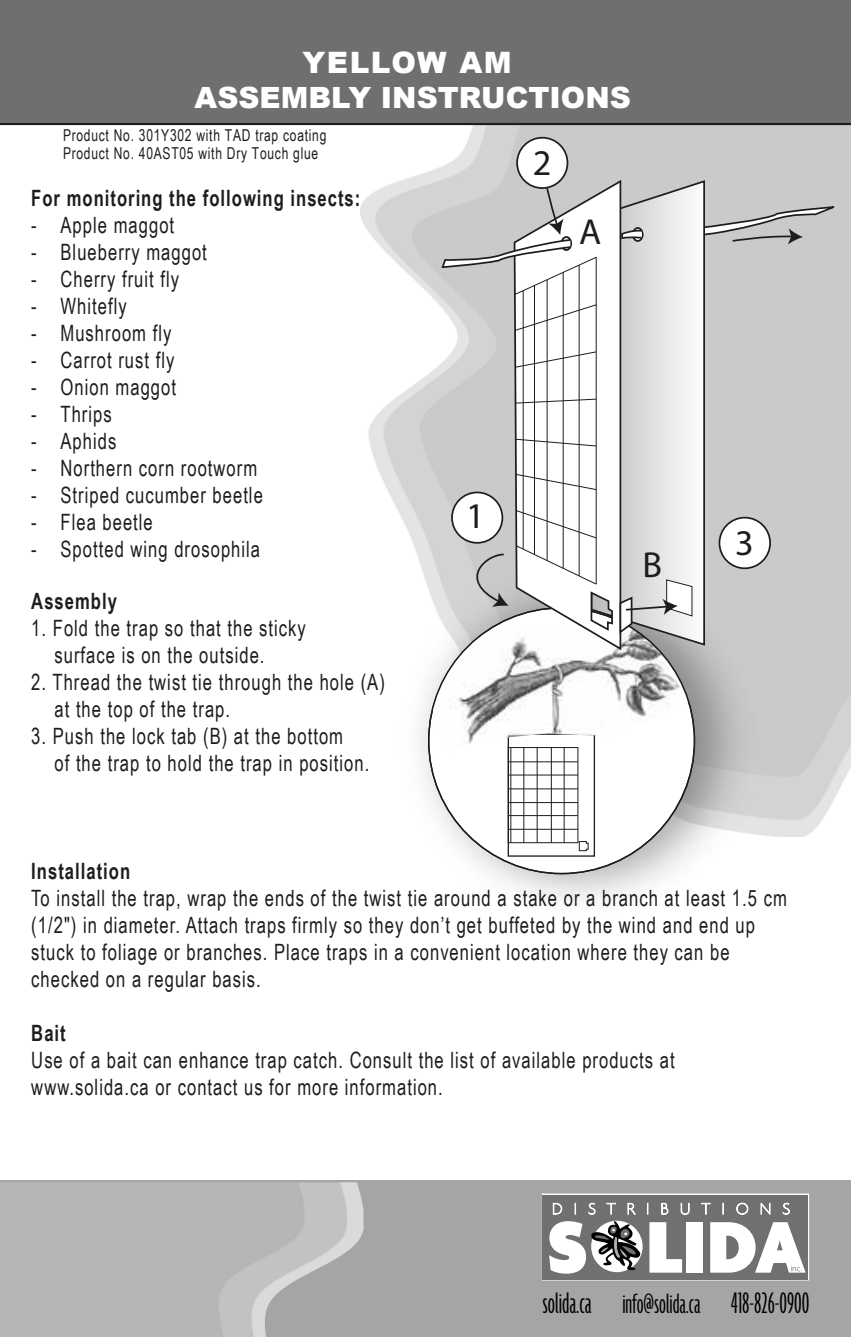
<style>
.page{position:relative;width:851px;height:1337px;background:#fff}
.page>*{position:absolute;margin:0;border:0;box-sizing:border-box;transform-origin:0 0}
.t1{font:36.23px "Myriad Pro";color:#1d1d1b}
.t2{font:300 ultra-condensed 32.18px "Agenda";color:#010101}
.t3{font:900 29.47px "Arial";letter-spacing:.05em;color:#fff}
.t4{font:900 29.25px "Arial";color:#fff}
.t5{font:22.5px/27px "Arial Narrow";letter-spacing:.05em;color:#1d1d1b;scale:.9 1}
.t6{font:700 22.5px "Arial Narrow";letter-spacing:.05em;color:#1d1d1b;scale:.9 1}
.t7{font:16.43px/17.8px "Arial Narrow";letter-spacing:.05em;color:#1e1e1c;scale:.9 1}
.s1{font-size:30.38px}
</style>
<div class="page">
<div style="left:0;top:1180px;width:850px;height:156px;background:#a6a5a5"></div>
<img style="left:360px;top:125px;width:490px;height:711px">
<img style="left:360px;top:522px;width:439px;height:377px">
<div style="left:0;top:0;width:850px;height:125px;background:#706f6f"></div>
<div style="left:428px;top:608px;width:266px;height:265px;background:#fff;border-radius:50%"></div>
<svg style="left:578px;top:841px;width:10px;height:10px"></svg>
<div style="left:507px;top:733px;width:88px;height:123px;border:1px solid #1d1d1b"></div>
<div style="left:508px;top:747px;width:70px;height:96px;border:1px solid #1d1d1b"></div>
<hr style="left:508px;top:761px;width:70px;height:1px;background:#1d1d1b">
<hr style="left:508px;top:774px;width:70px;height:1px;background:#1d1d1b">
<hr style="left:508px;top:788px;width:70px;height:1px;background:#1d1d1b">
<hr style="left:508px;top:802px;width:70px;height:1px;background:#1d1d1b">
<hr style="left:508px;top:815px;width:70px;height:1px;background:#1d1d1b">
<hr style="left:508px;top:829px;width:70px;height:1px;background:#1d1d1b">
<hr style="left:510px;top:747px;width:1px;height:95px;background:#1d1d1b">
<hr style="left:523px;top:747px;width:1px;height:95px;background:#1d1d1b">
<hr style="left:536px;top:747px;width:1px;height:95px;background:#1d1d1b">
<hr style="left:551px;top:747px;width:1px;height:95px;background:#1d1d1b">
<hr style="left:563px;top:747px;width:1px;height:95px;background:#1d1d1b">
<img style="left:432px;top:622px;width:257px;height:131px">
<img style="left:0;top:1182px;width:315px;height:154px">
<svg style="left:622px;top:179px;width:83px;height:468px"></svg>
<svg style="left:512px;top:178px;width:110px;height:474px"></svg>
<svg style="left:514px;top:304px;width:83px;height:28px"></svg>
<svg style="left:514px;top:351px;width:83px;height:18px"></svg>
<svg style="left:514px;top:398px;width:83px;height:6px"></svg>
<svg style="left:514px;top:438px;width:83px;height:9px"></svg>
<svg style="left:514px;top:472px;width:83px;height:18px"></svg>
<svg style="left:514px;top:508px;width:83px;height:77px"></svg>
<div style="left:632px;top:227px;width:11px;height:15px;border:2px solid #1d1d1b;border-radius:50%"></div>
<svg style="left:620px;top:228px;width:21px;height:12px"></svg>
<hr style="left:595px;top:257px;width:1px;height:327px;background:#1d1d1b">
<hr style="left:522px;top:291px;width:1px;height:258px;background:#1d1d1b">
<hr style="left:534px;top:285px;width:1px;height:269px;background:#1d1d1b">
<hr style="left:546px;top:280px;width:1px;height:280px;background:#1d1d1b">
<hr style="left:562px;top:272px;width:1px;height:296px;background:#1d1d1b">
<hr style="left:578px;top:265px;width:1px;height:310px;background:#1d1d1b">
<svg style="left:455px;top:553px;width:53px;height:54px"></svg>
<svg style="left:697px;top:207px;width:138px;height:37px"></svg>
<svg style="left:441px;top:186px;width:156px;height:111px"></svg>
<div style="left:517px;top:138px;width:50px;height:50px;background:#fff;border-radius:50%"></div>
<div style="left:516px;top:137px;width:52px;height:52px;border:2px solid #1d1d1b;border-radius:50%"></div>
<div style="left:452px;top:492px;width:50px;height:51px;background:#fff;border-radius:50%"></div>
<div style="left:451px;top:491px;width:52px;height:52px;border:2px solid #1d1d1b;border-radius:50%"></div>
<div style="left:719px;top:517px;width:51px;height:51px;background:#fff;border-radius:50%"></div>
<div style="left:718px;top:517px;width:53px;height:52px;border:2px solid #1d1d1b;border-radius:50%"></div>
<svg style="left:618px;top:579px;width:74px;height:56px"></svg>
<svg style="left:542px;top:1193px;width:267px;height:87px"></svg>
<div style="left:543px;top:1194px;width:265px;height:85px;background:#70706f"></div>
<svg style="left:649px;top:1222px;width:33px;height:50px"></svg>
<div style="left:686px;top:1222px;width:17px;height:50px;background:#fff"></div>
<svg style="left:553px;top:1203px;width:9px;height:11px"></svg>
<svg style="left:588px;top:1203px;width:7px;height:11px"></svg>
<svg style="left:606px;top:1203px;width:9px;height:11px"></svg>
<svg style="left:627px;top:1203px;width:8px;height:11px"></svg>
<svg style="left:661px;top:1203px;width:7px;height:11px"></svg>
<svg style="left:680px;top:1203px;width:9px;height:11px"></svg>
<svg style="left:701px;top:1203px;width:9px;height:11px"></svg>
<svg style="left:736px;top:1202px;width:12px;height:12px"></svg>
<svg style="left:760px;top:1203px;width:10px;height:11px"></svg>
<svg style="left:782px;top:1203px;width:7px;height:11px"></svg>
<svg style="left:549px;top:1220px;width:91px;height:53px"></svg>
<svg style="left:710px;top:1222px;width:95px;height:50px"></svg>
<h3 class="t3" style="left:302px;top:41px;width:211px">YELLOW AM</h3>
<h3 class="t4" style="left:194px;top:76px;width:438px">ASSEMBLY INSTRUCTIONS</h3>
<p class="t7" style="left:63px;top:126px;width:294px">Product No. 301Y302 with TAD trap coating<br>Product No. 40AST05 with Dry Touch glue</p>
<p class="t6" style="left:31px;top:181px;width:367px">For monitoring the following insects:</p>
<p class="t5" style="left:31px;top:211px;width:160px">- Apple maggot</p>
<p class="t5" style="left:31px;top:238px;width:196px">- Blueberry maggot</p>
<p class="t5" style="left:31px;top:265px;width:166px">- Cherry fruit fly</p>
<p class="t5" style="left:31px;top:292px;width:107px">- Whitefly</p>
<p class="t5" style="left:31px;top:319px;width:157px">- Mushroom fly</p>
<p class="t5" style="left:31px;top:346px;width:160px">- Carrot rust fly</p>
<p class="t5" style="left:31px;top:373px;width:162px">- Onion maggot</p>
<p class="t5" style="left:31px;top:400px;width:91px">- Thrips</p>
<p class="t5" style="left:31px;top:427px;width:96px">- Aphids</p>
<p class="t5" style="left:31px;top:454px;width:252px">- Northern corn rootworm</p>
<p class="t5" style="left:31px;top:481px;width:259px">- Striped cucumber beetle</p>
<p class="t5" style="left:31px;top:508px;width:136px">- Flea beetle</p>
<p class="t5" style="left:31px;top:535px;width:256px">- Spotted wing drosophila</p>
<p class="t6" style="left:31px;top:584px;width:97px">Assembly</p>
<p class="t5" style="left:54px;top:613px;width:281px;text-indent:-23px">1. Fold the trap so that the sticky surface is on the outside.</p>
<p class="t5" style="left:54px;top:667px;width:368px;text-indent:-23px">2. Thread the twist tie through the hole (A) at the top of the trap.</p>
<p class="t5" style="left:54px;top:721px;width:351px;text-indent:-23px">3. Push the lock tab (B) at the bottom<br>of the trap to hold the trap in position.</p>
<h1 class="t1" style="left:533px;top:140px;width:20px">2</h1>
<h1 class="t1" style="left:579px;top:209px;width:24px">A</h1>
<h1 class="t1" style="left:466px;top:493px;width:20px">1</h1>
<h1 class="t1" style="left:642px;top:543px;width:21px">B</h1>
<h1 class="t1" style="left:735px;top:520px;width:20px">3</h1>
<p class="t6" style="left:31px;top:854px;width:111px">Installation</p>
<p class="t5" style="left:31px;top:883px;width:840px">To install the trap, wrap the ends of the twist tie around a stake or a branch at least 1.5 cm (1/2") in diameter. Attach traps firmly so they don’t get buffeted by the wind and end up stuck to foliage or branches. Place traps in a convenient location where they can be checked on a regular basis.</p>
<p class="t6" style="left:31px;top:1016px;width:40px">Bait</p>
<p class="t5" style="left:31px;top:1045px;width:716px">Use of a bait can enhance trap catch. Consult the list of available products at www.solida.ca or contact us for more information.</p>
<h2 class="t2" style="left:542px;top:1285px;width:268px">solida.ca <span class="s1">info@solida.ca</span> 418-826-0900</h2>
</div>
